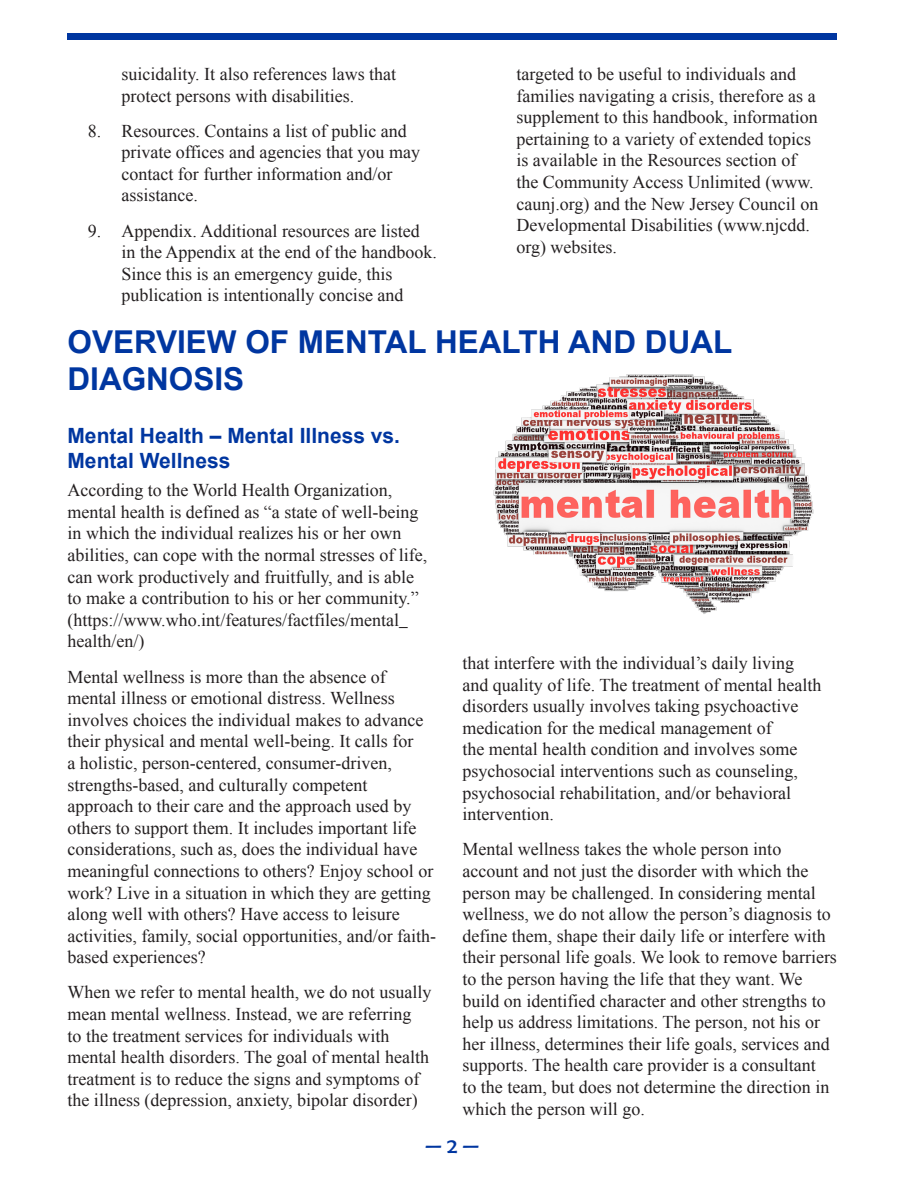
<style>
.page{position:relative;width:918px;height:1188px;background:#fff}
.page>*{position:absolute;margin:0;border:0;box-sizing:border-box;transform-origin:0 0}
.Headers{font:700 31.5px/37.8px "Arial";color:#0036a0}
.Subheaders{font:700 21px/25.2px "Arial";color:#0036a0}
.t1{font:21px "Berlin Sans FB";color:#0036a0}
.Body_Text__2_Columns{font:18px/21.6px "Times New Roman";color:#231f20}
.s1{font-family:"Trebuchet MS";font-size:16.5px}
</style>
<div class="page">
<div style="left:68px;top:33px;width:769px;height:6px;background:#0036a0"></div>
<img style="left:493px;top:374px;width:321px;height:240px">
<p class="Body_Text__2_Columns" style="left:122px;top:63px;width:276px">suicidality. It also references laws that protect persons with disabilities.</p>
<p class="Body_Text__2_Columns" style="left:122px;top:120px;width:300px;text-indent:-34px">8. Resources. Contains a list of public and private offices and agencies that you may contact for further information and/or assistance.</p>
<p class="Body_Text__2_Columns" style="left:122px;top:219px;width:317px;text-indent:-34px">9. Appendix. Additional resources are listed in the Appendix at the end of the handbook.<br>Since this is an emergency guide, this publication is intentionally concise and</p>
<p class="Body_Text__2_Columns" style="left:516px;top:63px;width:304px">targeted to be useful to individuals and families navigating a crisis, therefore as a supplement to this handbook, information pertaining to a variety of extended topics is available in the Resources section of the Community Access Unlimited (www. caunj.org) and the New Jersey Council on Developmental Disabilities (www.njcdd. org) websites.</p>
<p class="Headers" style="left:68px;top:324px;width:666px">OVERVIEW OF MENTAL HEALTH AND DUAL<br>DIAGNOSIS</p>
<p class="Subheaders" style="left:68px;top:423px;width:331px">Mental Health – Mental Illness vs.<br>Mental Wellness</p>
<p class="Body_Text__2_Columns" style="left:68px;top:479px;width:361px">According to the World Health Organization, mental health is defined as “a state of well-being in which the individual realizes his or her own abilities, can cope with the normal stresses of life, can work productively and fruitfully, and is able to make a contribution to his or her community.” (https://www.who.int/features/factfiles/mental<span class="s1">_ </span>health/en/)</p>
<p class="Body_Text__2_Columns" style="left:68px;top:665px;width:370px">Mental wellness is more than the absence of mental illness or emotional distress. Wellness involves choices the individual makes to advance their physical and mental well-being. It calls for<br>a holistic, person-centered, consumer-driven, strengths-based, and culturally competent approach to their care and the approach used by others to support them. It includes important life considerations, such as, does the individual have meaningful connections to others? Enjoy school or work? Live in a situation in which they are getting along well with others? Have access to leisure activities, family, social opportunities, and/or faith&shy;based experiences?</p>
<p class="Body_Text__2_Columns" style="left:68px;top:981px;width:365px">When we refer to mental health, we do not usually mean mental wellness. Instead, we are referring<br>to the treatment services for individuals with mental health disorders. The goal of mental health treatment is to reduce the signs and symptoms of the illness (depression, anxiety, bipolar disorder)</p>
<p class="Body_Text__2_Columns" style="left:462px;top:652px;width:361px">that interfere with the individual’s daily living and quality of life. The treatment of mental health disorders usually involves taking psychoactive medication for the medical management of<br>the mental health condition and involves some psychosocial interventions such as counseling, psychosocial rehabilitation, and/or behavioral intervention.</p>
<p class="Body_Text__2_Columns" style="left:462px;top:838px;width:376px">Mental wellness takes the whole person into account and not just the disorder with which the person may be challenged. In considering mental wellness, we do not allow the person’s diagnosis to define them, shape their daily life or interfere with their personal life goals. We look to remove barriers to the person having the life that they want. We build on identified character and other strengths to help us address limitations. The person, not his or her illness, determines their life goals, services and supports. The health care provider is a consultant<br>to the team, but does not determine the direction in which the person will go.</p>
<p class="t1" style="left:425px;top:1134px;width:56px">— 2 —</p>
</div>
